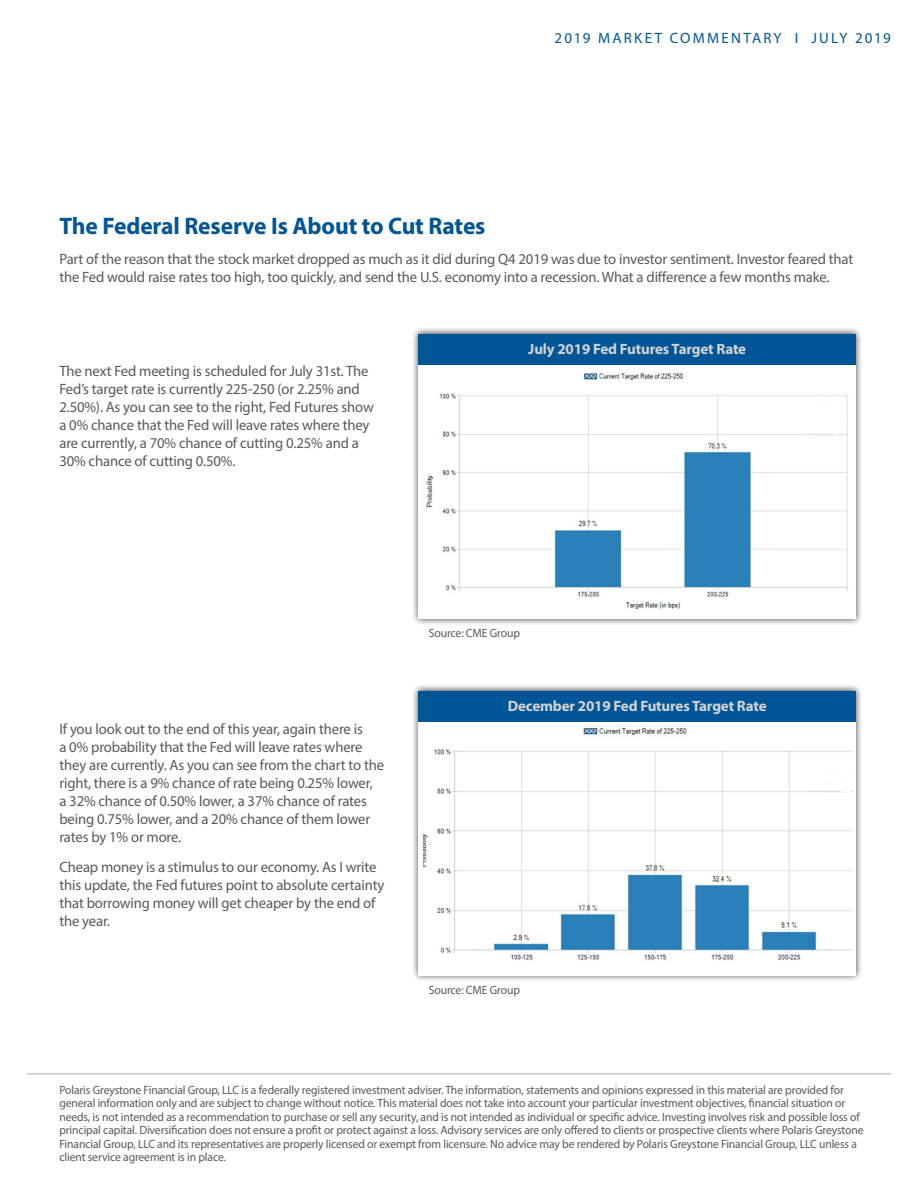
<style>
.page{position:relative;width:918px;height:1188px;background:#fff}
.page>*{position:absolute;margin:0;border:0;box-sizing:border-box;transform-origin:0 0}
.t1{font:700 24px "Myriad Pro";letter-spacing:-.005em;color:#005596}
.t2{font:15px/18px "Myriad Pro";letter-spacing:-.01em;color:#58595b}
.t3{font:700 15px "Myriad Pro";letter-spacing:-.01em;color:#d1d3d4}
.t4{font:15px "Myriad Pro";letter-spacing:.145em;color:#005596}
.t5{font:12px/13.5px "Myriad Pro";letter-spacing:-.01em;color:#58595b}
.s1{font-family:"Myriad"}
</style>
<div class="page">
<hr style="left:27px;top:1074px;width:864px;height:1px;background:#a7a9ac">
<div style="left:411px;top:327px;width:452px;height:299px;background:#000;opacity:.75"></div>
<div style="left:418px;top:334px;width:438px;height:284px;background:#fff"></div>
<div style="left:411px;top:684px;width:452px;height:299px;background:#000;opacity:.75"></div>
<div style="left:418px;top:691px;width:438px;height:284px;background:#fff"></div>
<img style="left:426px;top:372px;width:422px;height:238px">
<img style="left:424px;top:725px;width:429px;height:236px">
<div style="left:418px;top:334px;width:438px;height:31px;background:#005596"></div>
<div style="left:418px;top:691px;width:438px;height:30px;background:#005596"></div>
<p class="t4" style="left:555px;top:28px;width:338px">2019 MARKET COMMENTARY <span class="s1">I</span> JULY 2019</p>
<h1 class="t1" style="left:59px;top:210px;width:428px">The Federal Reserve Is About to Cut Rates</h1>
<p class="t2" style="left:59px;top:250px;width:795px">Part of the reason that the stock market dropped as much as it did during Q4 2019 was due to investor sentiment. Investor feared that the Fed would raise rates too high, too quickly, and send the U.S. economy into a recession. What a difference a few months make.</p>
<p class="t2" style="left:59px;top:362px;width:316px">The next Fed meeting is scheduled for July 31st. The Fed’s target rate is currently 225-250 (or 2.25% and 2.50%). As you can see to the right, Fed Futures show a 0% chance that the Fed will leave rates where they are currently, a 70% chance of cutting 0.25% and a 30% chance of cutting 0.50%.</p>
<p class="t3" style="left:528px;top:339px;width:219px">July 2019 Fed Futures Target Rate</p>
<p class="t2" style="left:59px;top:720px;width:326px">If you look out to the end of this year, again there is<br>a 0% probability that the Fed will leave rates where they are currently. As you can see from the chart to the right, there is a 9% chance of rate being 0.25% lower,<br>a 32% chance of 0.50% lower, a 37% chance of rates being 0.75% lower, and a 20% chance of them lower rates by 1% or more.</p>
<p class="t2" style="left:59px;top:858px;width:327px">Cheap money is a stimulus to our economy. As I write this update, the Fed futures point to absolute certainty that borrowing money will get cheaper by the end of the year.</p>
<p class="t5" style="left:429px;top:626px;width:93px">Source: CME Group</p>
<p class="t3" style="left:508px;top:696px;width:260px">December 2019 Fed Futures Target Rate</p>
<p class="t5" style="left:429px;top:983px;width:93px">Source: CME Group</p>
<p class="t5" style="left:59px;top:1083px;width:806px">Polaris Greystone Financial Group, LLC is a federally registered investment adviser. The information, statements and opinions expressed in this material are provided for general information only and are subject to change without notice. This material does not take into account your particular investment objectives, financial situation or needs, is not intended as a recommendation to purchase or sell any security, and is not intended as individual or specific advice. Investing involves risk and possible loss of principal capital. Diversification does not ensure a profit or protect against a loss. Advisory services are only offered to clients or prospective clients where Polaris Greystone Financial Group, LLC and its representatives are properly licensed or exempt from licensure. No advice may be rendered by Polaris Greystone Financial Group, LLC unless a client service agreement is in place.</p>
</div>
